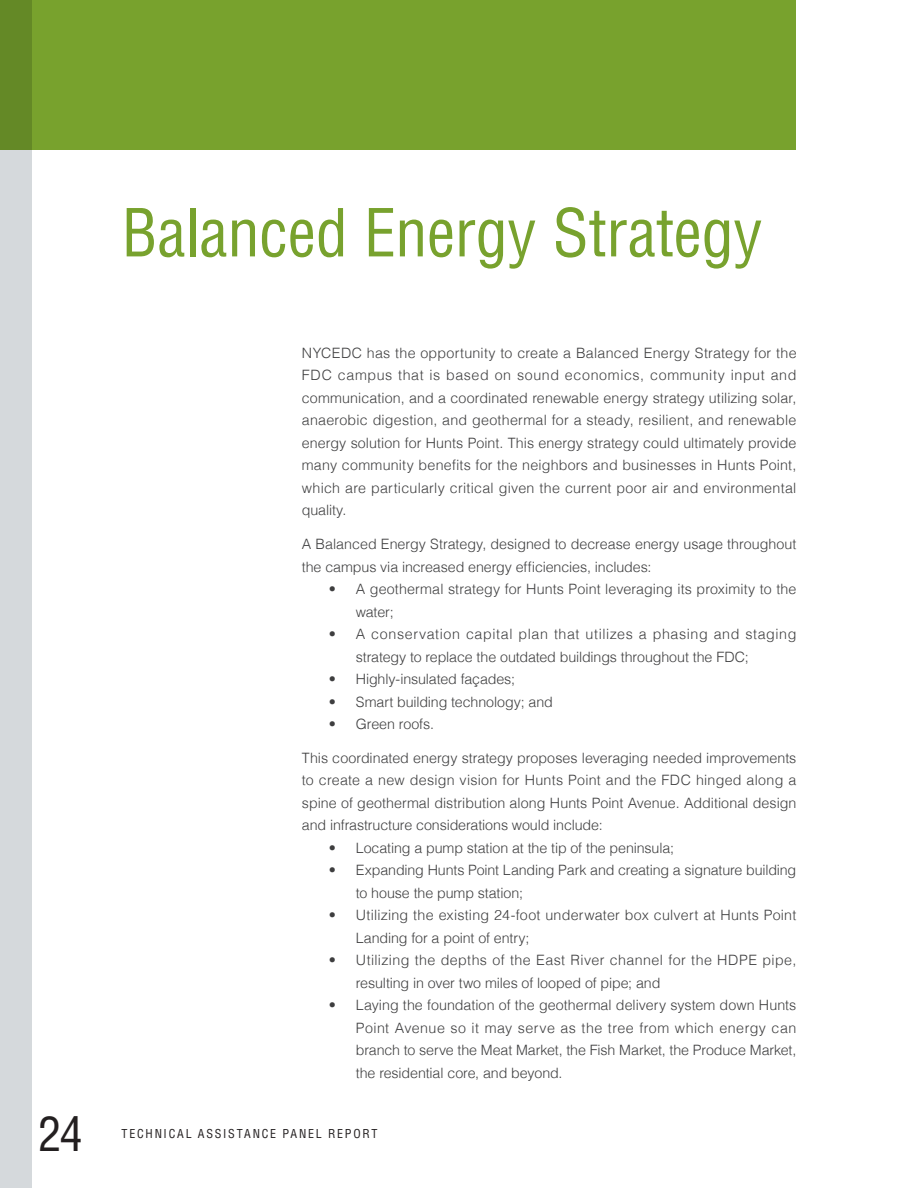
<style>
.page{position:relative;width:918px;height:1188px;background:#fff}
.page>*{position:absolute;margin:0;border:0;box-sizing:border-box;transform-origin:0 0}
.Section_Heading{font:condensed 64.5px "Helvetica LT Std";letter-spacing:-.005em;color:#78a22e}
.t1{font:condensed 46.5px "Helvetica LT Std";color:#231f20}
.t2{font:300 14.25px/22.5px "Helvetica";letter-spacing:-.005em;color:#3e3e3f;text-align:justify}
.t3{font:300 14.25px/22.5px "Helvetica";letter-spacing:.02em;color:#3e3e3f}
.t4{font:300 14.25px/22.5px "Helvetica";letter-spacing:.025em;color:#3e3e3f}
.t5{font:300 14.25px/22.5px "Helvetica";letter-spacing:.015em;color:#3e3e3f}
.t6{font:condensed 12px "Helvetica LT Std";letter-spacing:.15em;color:#231f20}
</style>
<div class="page">
<div style="left:0;top:0;width:796px;height:150px;background:#78a22d"></div>
<div style="left:0;top:0;width:32px;height:1188px;background:#d5d9dc"></div>
<h2 class="t1" style="left:38px;top:1105px;width:46px">24</h2>
<p class="Section_Heading" style="left:122px;top:193px;width:643px">Balanced Energy Strategy</p>
<p class="t2" style="left:302px;top:340px;width:496px">NYCEDC has the opportunity to create a Balanced Energy Strategy for the FDC campus that is based on sound economics, community input and communication, and a coordinated renewable energy strategy utilizing solar, anaerobic digestion, and geothermal for a steady, resilient, and renewable energy solution for Hunts Point. This energy strategy could ultimately provide many community benefits for the neighbors and businesses in Hunts Point, which are particularly critical given the current poor air and environmental quality.</p>
<p class="t2" style="left:302px;top:532px;width:496px">A Balanced Energy Strategy, designed to decrease energy usage throughout the campus via increased energy efficiencies, includes:</p>
<p class="t2" style="left:356px;top:577px;width:442px;text-indent:-27px">• A geothermal strategy for Hunts Point leveraging its proximity to the water;</p>
<p class="t3" style="left:356px;top:622px;width:442px;text-indent:-27px">• A conservation capital plan that utilizes a phasing and staging strategy to replace the outdated buildings throughout the FDC;</p>
<p class="t2" style="left:329px;top:667px;width:188px">• Highly-insulated façades;</p>
<p class="t2" style="left:329px;top:689px;width:226px">• Smart building technology; and</p>
<p class="t2" style="left:329px;top:712px;width:107px">• Green roofs.</p>
<p class="t2" style="left:302px;top:745px;width:496px">This coordinated energy strategy proposes leveraging needed improvements to create a new design vision for Hunts Point and the FDC hinged along a spine of geothermal distribution along Hunts Point Avenue. Additional design and infrastructure considerations would include:</p>
<p class="t2" style="left:329px;top:835px;width:347px">• Locating a pump station at the tip of the peninsula;</p>
<p class="t2" style="left:356px;top:858px;width:442px;text-indent:-27px">• Expanding Hunts Point Landing Park and creating a signature building to house the pump station;</p>
<p class="t5" style="left:356px;top:903px;width:442px;text-indent:-27px">• Utilizing the existing 24-foot underwater box culvert at Hunts Point<br>Landing for a point of entry;</p>
<p class="t4" style="left:356px;top:948px;width:442px;text-indent:-27px">• Utilizing the depths of the East River channel for the HDPE pipe, resulting in over two miles of looped of pipe; and</p>
<p class="t2" style="left:356px;top:993px;width:442px;text-indent:-27px">• Laying the foundation of the geothermal delivery system down Hunts Point Avenue so it may serve as the tree from which energy can branch to serve the Meat Market, the Fish Market, the Produce Market, the residential core, and beyond.</p>
<p class="t6" style="left:122px;top:1126px;width:258px">TECHNICAL ASSISTANCE PANEL REPORT</p>
</div>
